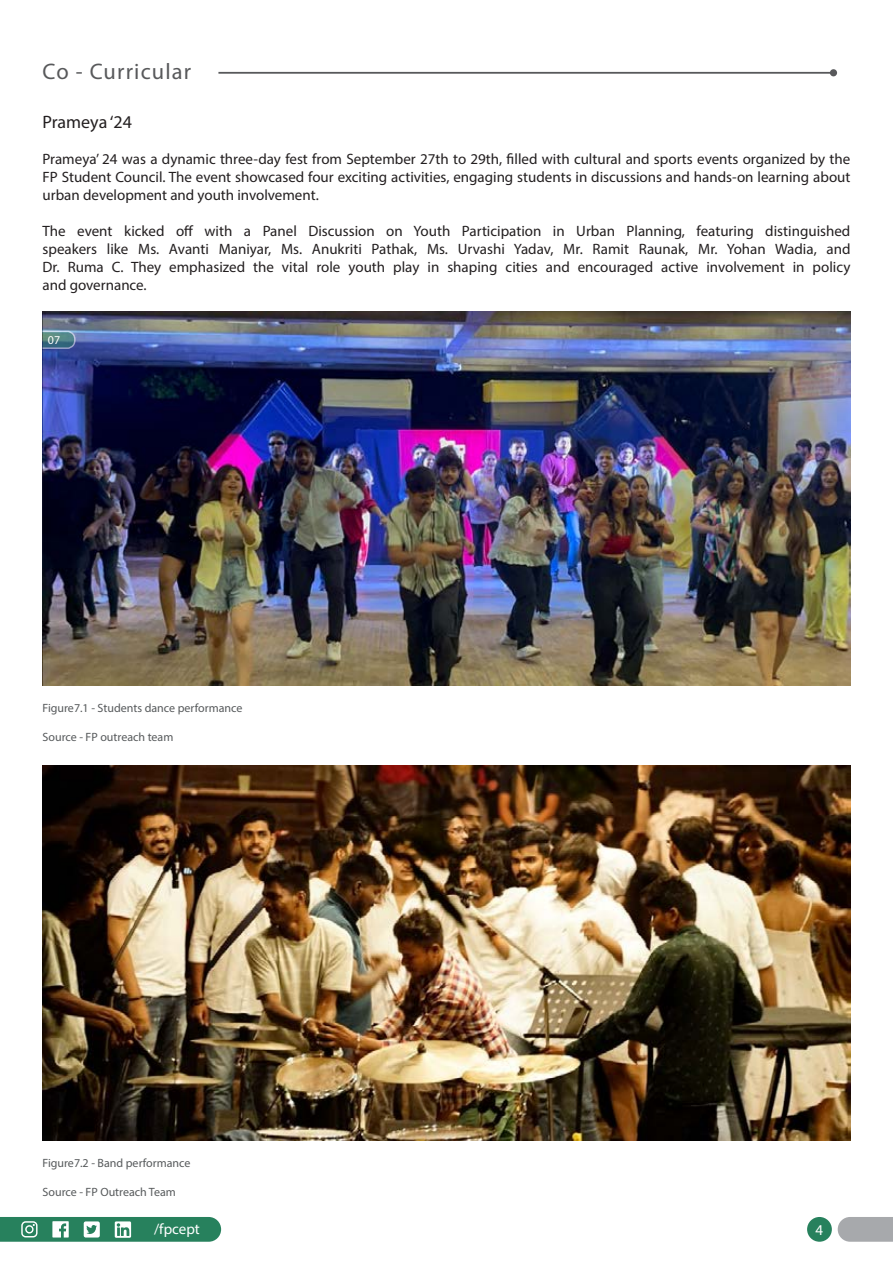
<style>
.page{position:relative;width:893px;height:1263px;background:#fff}
.page>*{position:absolute;margin:0;border:0;box-sizing:border-box;transform-origin:0 0}
.t1{font:22.5px "Myriad Pro";letter-spacing:.05em;color:#58595b}
.t2{font:18px "Myriad Pro";color:#231f20}
.t3{font:15px/18px "Myriad Pro";color:#231f20;text-align:justify}
.t4{font:15px "Myriad Pro";color:#fff}
.t5{font:12px "Myriad Pro";color:#575a5c}
.t6{font:12px "Myriad Pro";color:#fff}
</style>
<div class="page">
<svg style="left:838px;top:1217px;width:55px;height:25px"></svg>
<svg style="left:0;top:1217px;width:221px;height:25px;background:#479375"></svg>
<div style="left:807px;top:1217px;width:25px;height:25px;background:#27815d;border-radius:50%"></div>
<hr style="left:218px;top:72px;width:615px;height:2px;background:#58595b">
<div style="left:830px;top:69px;width:7px;height:7px;background:#58595b;border-radius:50%"></div>
<img style="left:43px;top:311px;width:807px;height:374px">
<img style="left:43px;top:766px;width:807px;height:374px">
<svg style="left:42px;top:330px;width:34px;height:20px"></svg>
<p class="t1" style="left:43px;top:58px;width:150px">Co - Curricular</p>
<p class="t2" style="left:43px;top:111px;width:91px">Prameya ‘24</p>
<p class="t3" style="left:43px;top:150px;width:809px">Prameya’ 24 was a dynamic three-day fest from September 27th to 29th, filled with cultural and sports events organized by the FP Student Council. The event showcased four exciting activities, engaging students in discussions and hands-on learning about urban development and youth involvement.</p>
<p class="t3" style="left:43px;top:222px;width:809px">The event kicked off with a Panel Discussion on Youth Participation in Urban Planning, featuring distinguished speakers like Ms. Avanti Maniyar, Ms. Anukriti Pathak, Ms. Urvashi Yadav, Mr. Ramit Raunak, Mr. Yohan Wadia, and Dr. Ruma C. They emphasized the vital role youth play in shaping cities and encouraged active involvement in policy and governance.</p>
<p class="t6" style="left:48px;top:332px;width:14px">07</p>
<p class="t5" style="left:43px;top:701px;width:202px">Figure7.1 - Students dance performance</p>
<p class="t5" style="left:43px;top:730px;width:132px">Source - FP outreach team</p>
<p class="t5" style="left:43px;top:1155px;width:150px">Figure7.2 - Band performance</p>
<p class="t5" style="left:43px;top:1184px;width:135px">Source - FP Outreach Team</p>
<p class="t4" style="left:154px;top:1220px;width:47px">/fpcept</p>
<p class="t4" style="left:816px;top:1221px;width:9px">4</p>
</div>
